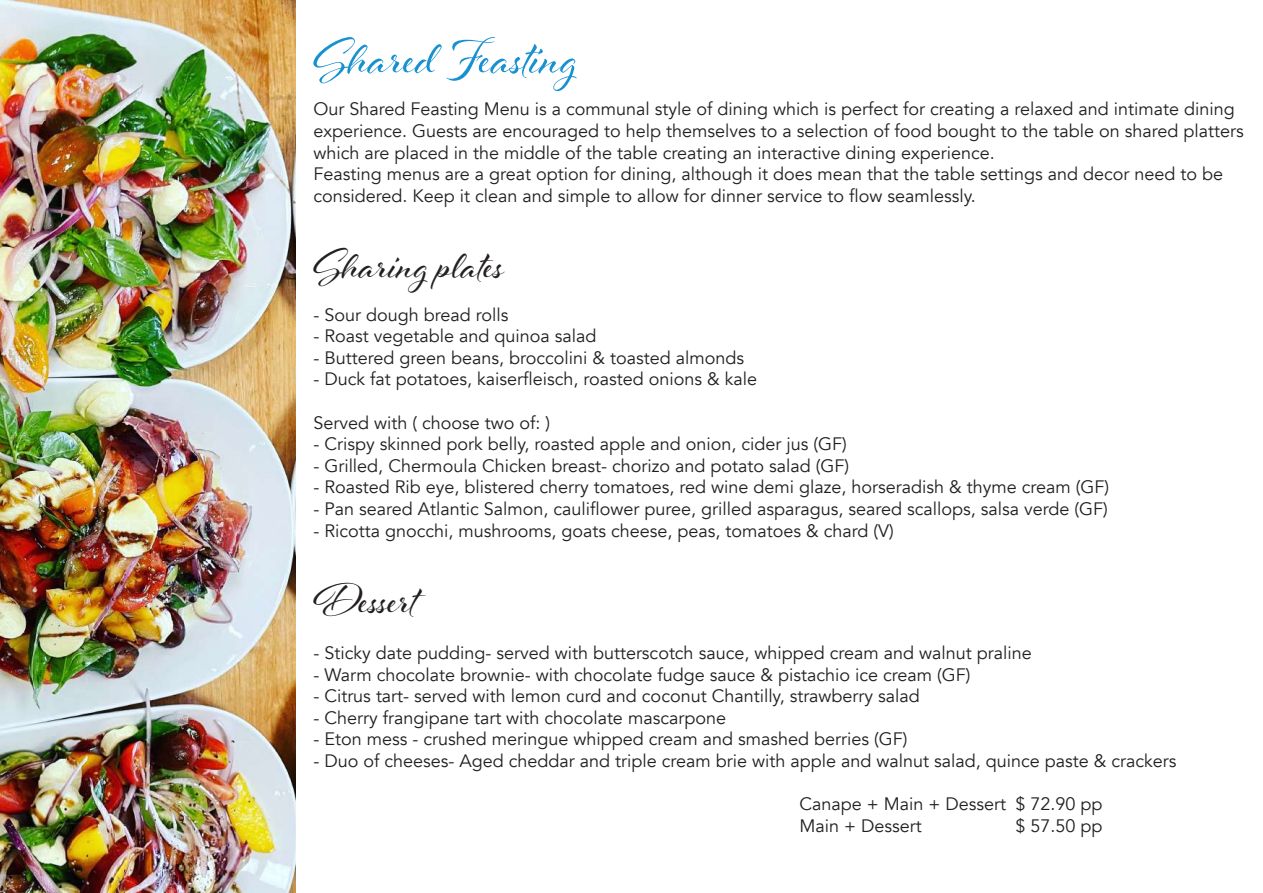
<style>
.page{position:relative;width:1263px;height:893px;background:#fff}
.page>*{position:absolute;margin:0;border:0;box-sizing:border-box;transform-origin:0 0}
.t1{font:54px "Al Fresco";color:#1891d1}
.t2{font:45px "Al Fresco";color:#231f20}
.t3{font:45px "Al Fresco";letter-spacing:.02em;color:#231f20}
.t4{font:18px/21.6px "Avenir";color:#231f20}
</style>
<div class="page">
<img style="left:0;top:0;width:296px;height:893px">
<h1 class="t1" style="left:313px;top:22px;width:266px">Shared Feasting</h1>
<p class="t4" style="left:313px;top:99px;width:932px">Our Shared Feasting Menu is a communal style of dining which is perfect for creating a relaxed and intimate dining experience. Guests are encouraged to help themselves to a selection of food bought to the table on shared platters which are placed in the middle of the table creating an interactive dining experience.<br>Feasting menus are a great option for dining, although it does mean that the table settings and decor need to be considered. Keep it clean and simple to allow for dinner service to flow seamlessly.</p>
<h2 class="t2" style="left:313px;top:236px;width:191px">Sharing plates</h2>
<p class="t4" style="left:313px;top:304px;width:196px">- Sour dough bread rolls</p>
<p class="t4" style="left:313px;top:326px;width:285px">- Roast vegetable and quinoa salad</p>
<p class="t4" style="left:313px;top:347px;width:432px">- Buttered green beans, broccolini &amp; toasted almonds</p>
<p class="t4" style="left:313px;top:369px;width:445px">- Duck fat potatoes, kaiserfleisch, roasted onions &amp; kale</p>
<p class="t4" style="left:313px;top:412px;width:238px">Served with ( choose two of: )</p>
<p class="t4" style="left:313px;top:434px;width:535px">- Crispy skinned pork belly, roasted apple and onion, cider jus (GF)</p>
<p class="t4" style="left:313px;top:455px;width:537px">- Grilled, Chermoula Chicken breast- chorizo and potato salad (GF)</p>
<p class="t4" style="left:313px;top:477px;width:797px">- Roasted Rib eye, blistered cherry tomatoes, red wine demi glaze, horseradish &amp; thyme cream (GF)</p>
<p class="t4" style="left:313px;top:498px;width:796px">- Pan seared Atlantic Salmon, cauliflower puree, grilled asparagus, seared scallops, salsa verde (GF)</p>
<p class="t4" style="left:313px;top:520px;width:582px">- Ricotta gnocchi, mushrooms, goats cheese, peas, tomatoes &amp; chard (V)</p>
<h2 class="t3" style="left:313px;top:570px;width:105px">Dessert</h2>
<p class="t4" style="left:313px;top:642px;width:720px">- Sticky date pudding- served with butterscotch sauce, whipped cream and walnut praline</p>
<p class="t4" style="left:313px;top:664px;width:659px">- Warm chocolate brownie- with chocolate fudge sauce &amp; pistachio ice cream (GF)</p>
<p class="t4" style="left:313px;top:686px;width:608px">- Citrus tart- served with lemon curd and coconut Chantilly, strawberry salad</p>
<p class="t4" style="left:313px;top:707px;width:414px">- Cherry frangipane tart with chocolate mascarpone</p>
<p class="t4" style="left:313px;top:729px;width:596px">- Eton mess - crushed meringue whipped cream and smashed berries (GF)</p>
<p class="t4" style="left:313px;top:750px;width:865px">- Duo of cheeses- Aged cheddar and triple cream brie with apple and walnut salad, quince paste &amp; crackers</p>
<p class="t4" style="left:799px;top:794px;width:305px">Canape + Main + Dessert $ 72.90 pp<br>Main + Dessert</p>
<p class="t4" style="left:1015px;top:815px;width:89px">$ 57.50 pp</p>
</div>
